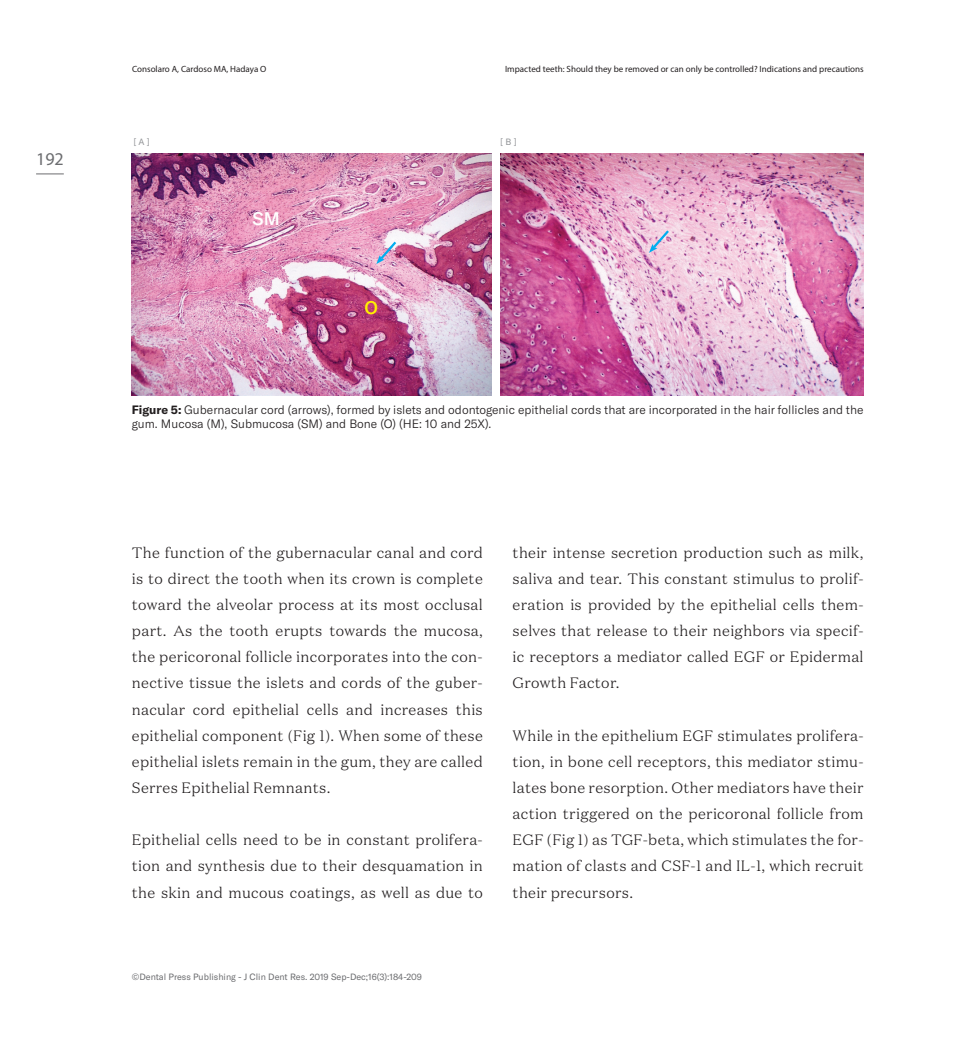
<style>
.page{position:relative;width:970px;height:1051px;background:#fff}
.page>*{position:absolute;margin:0;border:0;box-sizing:border-box;transform-origin:0 0}
.t1{font:18px "Myriad Pro";color:#6c6d70}
.t2{font:500 18px "GT America";color:#fff}
.t3{font:500 18px "GT America";color:#fff101}
.t4{font:300 15px/26.1px "Domaine Text";letter-spacing:.02em;color:#231f20;text-align:justify}
.t5{font:300 12px/14.4px "GT America";color:#231f20}
.t6{font:9px "Myriad Pro";color:#231f20}
.t7{font:9px "GT America";color:#6c6d70}
.t8{font:9px "GT America";color:#939598}
.s1{font-weight:700}
</style>
<div class="page">
<svg style="left:36px;top:173px;width:28px;height:1px"></svg>
<img style="left:132px;top:153px;width:359px;height:242px">
<img style="left:500px;top:153px;width:363px;height:242px">
<svg style="left:376px;top:239px;width:22px;height:25px"></svg>
<svg style="left:649px;top:228px;width:22px;height:25px"></svg>
<p class="t1" style="left:36px;top:148px;width:29px">192</p>
<p class="t6" style="left:132px;top:63px;width:136px">Consolaro A, Cardoso MA, Hadaya O</p>
<p class="t6" style="left:505px;top:63px;width:360px">Impacted teeth: Should they be removed or can only be controlled? Indications and precautions</p>
<p class="t8" style="left:134px;top:136px;width:18px">[ A ]</p>
<p class="t8" style="left:500px;top:136px;width:18px">[ B ]</p>
<p class="t2" style="left:252px;top:208px;width:29px">SM</p>
<p class="t3" style="left:364px;top:297px;width:15px">O</p>
<p class="t5" style="left:132px;top:402px;width:733px"><span class="s1">Figure 5:</span> Gubernacular cord (arrows), formed by islets and odontogenic epithelial cords that are incorporated in the hair follicles and the gum. Mucosa (M), Submucosa (SM) and Bone (O) (HE: 10 and 25X).</p>
<p class="t4" style="left:132px;top:539px;width:352px">The function of the gubernacular canal and cord is to direct the tooth when its crown is complete toward the alveolar process at its most occlusal part. As the tooth erupts towards the mucosa, the pericoronal follicle incorporates into the con&shy;nective tissue the islets and cords of the guber&shy;nacular cord epithelial cells and increases this epithelial component (Fig 1). When some of these epithelial islets remain in the gum, they are called Serres Epithelial Remnants.</p>
<p class="t4" style="left:132px;top:826px;width:352px">Epithelial cells need to be in constant prolifera&shy;tion and synthesis due to their desquamation in the skin and mucous coatings, as well as due to</p>
<p class="t7" style="left:132px;top:971px;width:291px">©Dental Press Publishing - J Clin Dent Res. 2019 Sep-Dec;16(3):184-209</p>
<p class="t4" style="left:512px;top:539px;width:352px">their intense secretion production such as milk, saliva and tear. This constant stimulus to prolif&shy;eration is provided by the epithelial cells them&shy;selves that release to their neighbors via specif&shy;ic receptors a mediator called EGF or Epidermal Growth Factor.</p>
<p class="t4" style="left:512px;top:722px;width:352px">While in the epithelium EGF stimulates prolifera&shy;tion, in bone cell receptors, this mediator stimu&shy;lates bone resorption. Other mediators have their action triggered on the pericoronal follicle from EGF (Fig 1) as TGF-beta, which stimulates the for&shy;mation of clasts and CSF-1 and IL-1, which recruit their precursors.</p>
</div>
